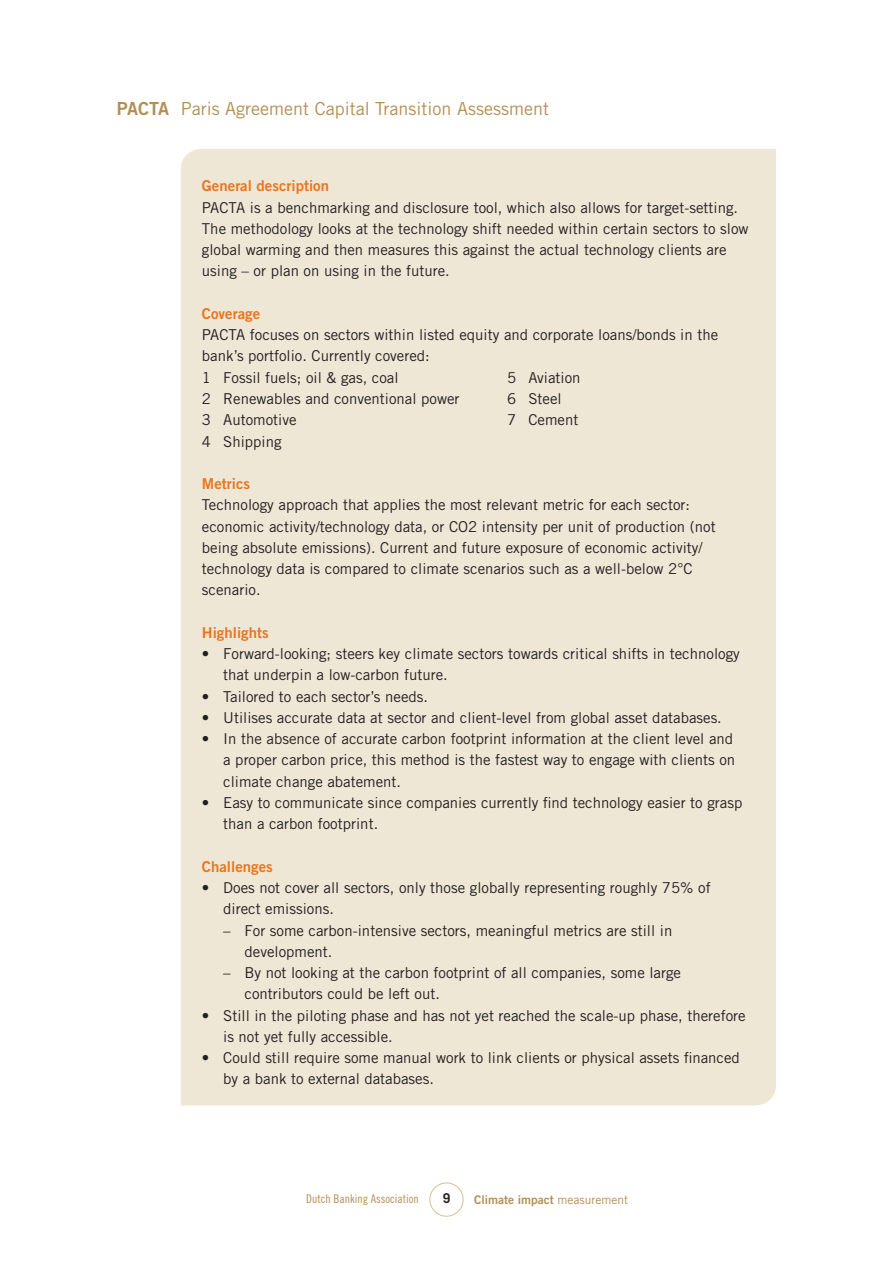
<style>
.page{position:relative;width:893px;height:1263px;background:#fff}
.page>*{position:absolute;margin:0;border:0;box-sizing:border-box;transform-origin:0 0}
.Uitdagingen{font:18px "Trade Gothic";color:#b48f54}
.KADER_opsomming{font:15px/21.3px "Trade Gothic";color:#231f20}
.KADER_tekst{font:15px/21.3px "Trade Gothic";color:#231f20}
.KADER_kopje{font:15px "Trade Gothic Bold Two";color:#e9751e}
.t1{font:700 13.5px "Trade Gothic";color:#231f20}
.t2{font:12px "Trade Gothic Bold Two";color:#b48f54}
.t3{font:12px "Trade Gothic Cond Eighteen";color:#b48f54}
.s1{font-family:"Trade Gothic Bold Two"}
.s2{font-family:"Trade Gothic"}
</style>
<div class="page">
<div style="left:429px;top:1182px;width:34px;height:34px;border:1px solid #d8bf91;border-radius:50%"></div>
<div style="left:181px;top:149px;width:595px;height:957px;background:#eee7d6"></div>
<p class="Uitdagingen" style="left:117px;top:98px;width:434px"><span class="s1">PACTA</span> Paris Agreement Capital Transition Assessment</p>
<p class="KADER_kopje" style="left:202px;top:177px;width:129px">General description</p>
<p class="KADER_tekst" style="left:202px;top:196px;width:548px">PACTA is a benchmarking and disclosure tool, which also allows for target-setting.<br>The methodology looks at the technology shift needed within certain sectors to slow global warming and then measures this against the actual technology clients are using – or plan on using in the future.</p>
<p class="KADER_kopje" style="left:202px;top:304px;width:60px">Coverage</p>
<p class="KADER_tekst" style="left:202px;top:324px;width:518px">PACTA focuses on sectors within listed equity and corporate loans/bonds in the bank’s portfolio. Currently covered:</p>
<p class="KADER_opsomming" style="left:202px;top:367px;width:198px">1 Fossil fuels; oil &amp; gas, coal</p>
<p class="KADER_opsomming" style="left:202px;top:388px;width:259px">2 Renewables and conventional power</p>
<p class="KADER_opsomming" style="left:202px;top:409px;width:96px">3 Automotive</p>
<p class="KADER_opsomming" style="left:202px;top:430px;width:81px">4 Shipping</p>
<p class="KADER_kopje" style="left:202px;top:474px;width:50px">Metrics</p>
<p class="KADER_tekst" style="left:202px;top:494px;width:515px">Technology approach that applies the most relevant metric for each sector: economic activity/technology data, or CO2 intensity per unit of production (not being absolute emissions). Current and future exposure of economic activity/ technology data is compared to climate scenarios such as a well-below 2°C scenario.</p>
<p class="KADER_kopje" style="left:202px;top:623px;width:68px">Highlights</p>
<p class="KADER_opsomming" style="left:223px;top:643px;width:518px;text-indent:-21px">• Forward-looking; steers key climate sectors towards critical shifts in technology that underpin a low-carbon future.</p>
<p class="KADER_opsomming" style="left:202px;top:685px;width:228px">• Tailored to each sector’s needs.</p>
<p class="KADER_opsomming" style="left:202px;top:707px;width:521px">• Utilises accurate data at sector and client-level from global asset databases.</p>
<p class="KADER_opsomming" style="left:223px;top:728px;width:513px;text-indent:-21px">• In the absence of accurate carbon footprint information at the client level and a proper carbon price, this method is the fastest way to engage with clients on climate change abatement.</p>
<p class="KADER_opsomming" style="left:223px;top:792px;width:521px;text-indent:-21px">• Easy to communicate since companies currently find technology easier to grasp than a carbon footprint.</p>
<p class="KADER_kopje" style="left:202px;top:857px;width:72px">Challenges</p>
<p class="KADER_opsomming" style="left:223px;top:877px;width:489px;text-indent:-21px">• Does not cover all sectors, only those globally representing roughly 75% of direct emissions.</p>
<p class="KADER_opsomming" style="left:244px;top:919px;width:429px;text-indent:-21px">– For some carbon-intensive sectors, meaningful metrics are still in development.</p>
<p class="KADER_opsomming" style="left:244px;top:962px;width:438px;text-indent:-21px">– By not looking at the carbon footprint of all companies, some large contributors could be left out.</p>
<p class="KADER_opsomming" style="left:223px;top:1004px;width:524px;text-indent:-21px">• Still in the piloting phase and has not yet reached the scale-up phase, therefore is not yet fully accessible.</p>
<p class="KADER_opsomming" style="left:223px;top:1047px;width:518px;text-indent:-21px">• Could still require some manual work to link clients or physical assets financed by a bank to external databases.</p>
<p class="KADER_opsomming" style="left:507px;top:367px;width:75px">5 Aviation</p>
<p class="KADER_opsomming" style="left:507px;top:388px;width:56px">6 Steel</p>
<p class="KADER_opsomming" style="left:507px;top:409px;width:73px">7 Cement</p>
<p class="t3" style="left:306px;top:1192px;width:114px">Dutch Banking Association</p>
<p class="t1" style="left:443px;top:1190px;width:9px">9</p>
<p class="t2" style="left:474px;top:1192px;width:155px">Climate impact <span class="s2">measurement</span></p>
</div>
